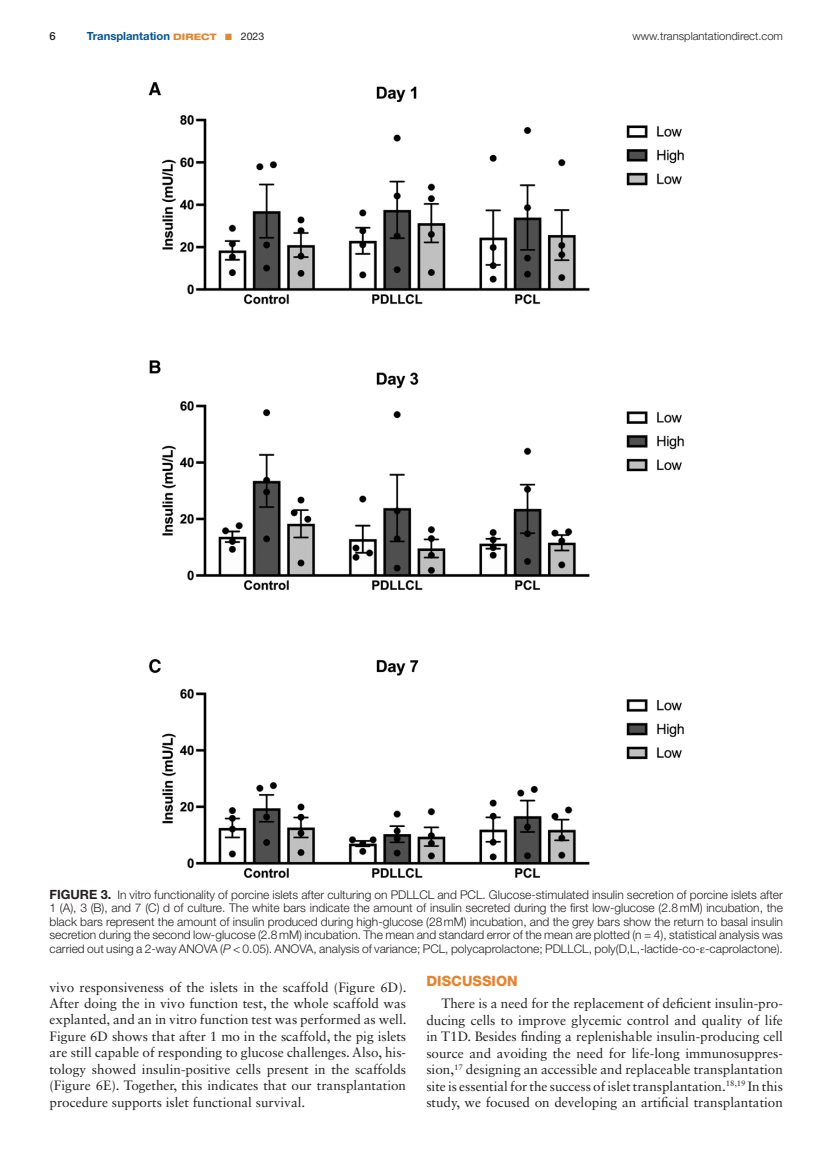
<style>
.page{position:relative;width:837px;height:1161px;background:#fff}
.page>*{position:absolute;margin:0;border:0;box-sizing:border-box;transform-origin:0 0}
.t1{font:800 14.25px "Helvetica Neue LT Std";color:#e38634}
.t2{font:13.5px/16.5px "Sabon LT Std";color:#231f20;text-align:justify}
.t3{font:300 12px/13.5px "Helvetica Neue LT Std";color:#231f20;text-align:justify}
.t4{font:300 11.25px "Helvetica Neue LT Std";color:#231f20}
.t5{font:700 11.25px "Helvetica Neue LT Std";color:#005595}
.t6{font:500 11.25px "Helvetica Neue LT Std";color:#231f20}
.s1{font-weight:800;font-stretch:expanded;font-size:9px;color:#e38634}
.s2{color:#e38634}
.s3{font-weight:400;font-size:10.5px;color:#231f20}
.s4{font-weight:700;font-size:12.75px}
.s5{font-style:italic}
.s6{font-family:"Gandhari Unicode";font-weight:400}
</style>
<div class="page">
<img style="left:148px;top:82px;width:536px;height:797px">
<p class="t6" style="left:50px;top:29px;width:8px">6</p>
<p class="t5" style="left:87px;top:29px;width:179px">Transplantation <span class="s1">DIRECT</span> <span class="s2">■</span> <span class="s3">2023</span></p>
<p class="t4" style="left:633px;top:29px;width:152px">www.transplantationdirect.com</p>
<p class="t3" style="left:49px;top:888px;width:735px"><span class="s4">FIGURE 3.</span> In vitro functionality of porcine islets after culturing on PDLLCL and PCL. Glucose-stimulated insulin secretion of porcine islets after 1 (A), 3 (B), and 7 (C) d of culture. The white bars indicate the amount of insulin secreted during the first low-glucose (2.8mM) incubation, the black bars represent the amount of insulin produced during high-glucose (28mM) incubation, and the grey bars show the return to basal insulin secretion during the second low-glucose (2.8mM) incubation. The mean and standard error of the mean are plotted (n = 4), statistical analysis was carried out using a 2-way ANOVA (<span class="s5">P</span> &lt; 0.05). ANOVA, analysis of variance; PCL, polycaprolactone; PDLLCL, poly(D,L,-lactide-co-<span class="s6">ε</span>-caprolactone).</p>
<p class="t2" style="left:50px;top:978px;width:359px">vivo responsiveness of the islets in the scaffold (Figure 6D).<br>After doing the in vivo function test, the whole scaffold was explanted‚ and an in vitro function test was performed as well.<br>Figure 6D shows that after 1 mo in the scaffold, the pig islets are still capable of responding to glucose challenges. Also, his&shy;tology showed insulin-positive cells present in the scaffolds (Figure 6E). Together, this indicates that our transplantation procedure supports islet functional survival.</p>
<p class="t1" style="left:426px;top:972px;width:93px">DISCUSSION</p>
<p class="t2" style="left:426px;top:995px;width:358px;text-indent:15px">There is a need for the replacement of deficient insulin-pro&shy;ducing cells to improve glycemic control and quality of life in T1D. Besides finding a replenishable insulin-producing cell source and avoiding the need for life-long immunosuppres&shy;sion,<sup>17</sup> designing an accessible and replaceable transplantation site is essential for the success of islet transplantation.<sup>18,19</sup> In this study, we focused on developing an artificial transplantation</p>
</div>
